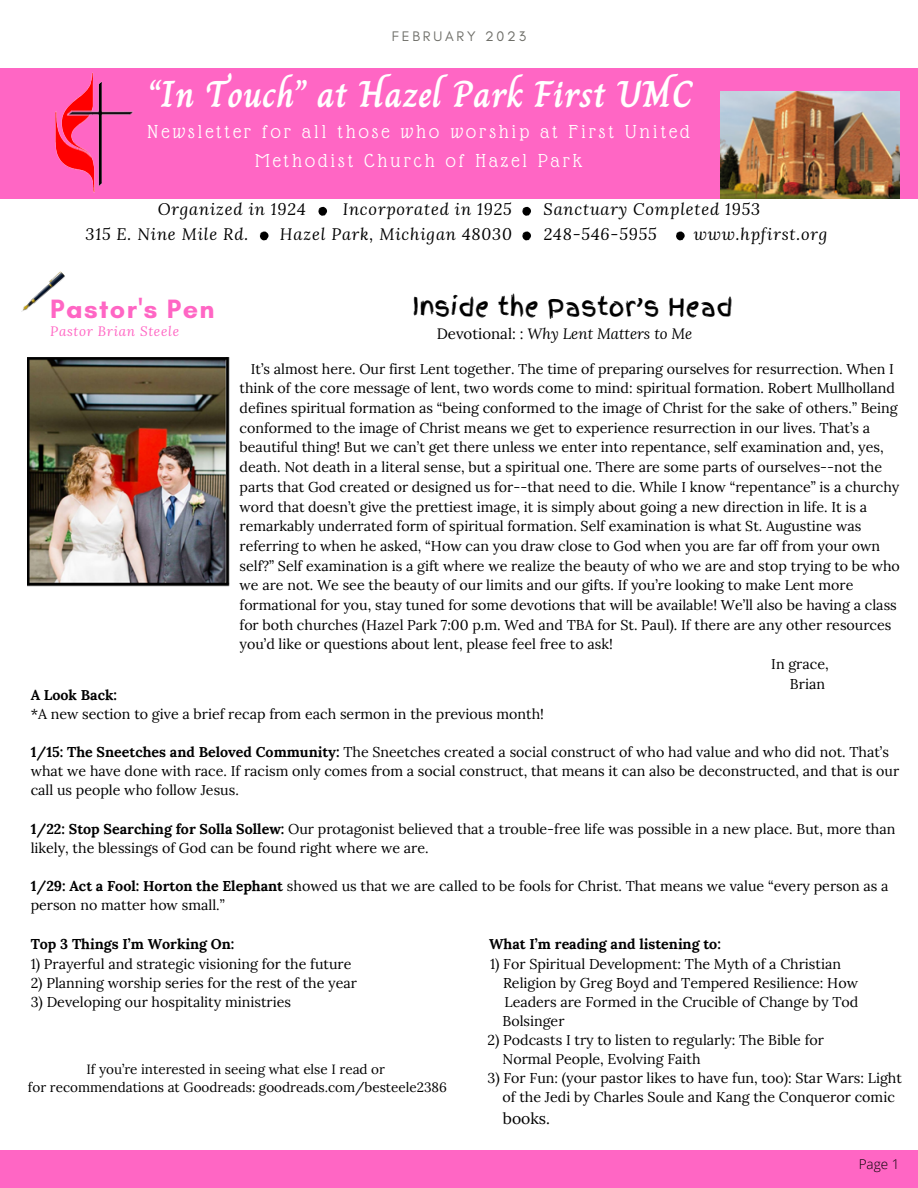
<style>
.page{position:relative;width:918px;height:1188px;background:#fff}
.page>*{position:absolute;margin:0;border:0;box-sizing:border-box;transform-origin:0 0}
.t1{font:700 37.5px "Charm";color:#fff}
.t2{font:700 27px "Glacial Indifference";letter-spacing:.05em;color:#ff66c4}
.t3{font:24.75px "Finger Paint";color:#000}
.t4{font:20.4px/28.2px "Glass Antiqua";letter-spacing:.15em;color:#fff;text-align:center}
.t5{font:italic 16.5px "Lora";letter-spacing:.05em;color:#000}
.t6{font:15.75px "Lora";color:#000}
.t7{font:italic 15px "Lora";color:#000}
.t8{font:14.25px/19.2px "Lora";color:#000}
.t9{font:700 14.25px "Lora";color:#000}
.t10{font:14.1px "Glacial Indifference";letter-spacing:.2em;color:#6d6d67}
.t11{font:13.5px/18px "Lora";color:#000;text-align:center}
.t12{font:italic 13.5px "Lora";letter-spacing:.05em;color:#ff66c4}
.t13{font:300 13.5px "Open Sans";color:#000}
.s1{font-style:normal}
.s2{font-weight:700}
</style>
<div class="page">
<div style="left:0;top:69px;width:918px;height:130px;background:#ff66c4"></div>
<div style="left:0;top:1150px;width:918px;height:38px;background:#ff66c4"></div>
<img style="left:55px;top:72px;width:78px;height:121px">
<img style="left:721px;top:92px;width:179px;height:107px">
<img style="left:21px;top:271px;width:44px;height:41px">
<svg style="left:318px;top:207px;width:9px;height:9px"></svg>
<svg style="left:522px;top:207px;width:9px;height:9px"></svg>
<svg style="left:676px;top:231px;width:9px;height:10px"></svg>
<svg style="left:522px;top:231px;width:9px;height:10px"></svg>
<svg style="left:260px;top:231px;width:9px;height:10px"></svg>
<img style="left:28px;top:357px;width:201px;height:230px">
<p class="t10" style="left:392px;top:28px;width:136px">FEBRUARY 2023</p>
<h1 class="t1" style="left:148px;top:65px;width:546px">“In Touch” at Hazel Park First UMC</h1>
<h3 class="t4" style="left:148px;top:118px;width:544px">Newsletter for all those who worship at First United<br>Methodist Church of Hazel Park</h3>
<p class="t5" style="left:158px;top:198px;width:149px">Organized in 1924</p>
<p class="t5" style="left:343px;top:198px;width:171px">Incorporated in 1925</p>
<p class="t5" style="left:544px;top:198px;width:218px">Sanctuary Completed 1953</p>
<p class="t5" style="left:86px;top:223px;width:164px">315 E. Nine Mile Rd.</p>
<p class="t5" style="left:280px;top:223px;width:233px">Hazel Park, Michigan 48030</p>
<p class="t5" style="left:544px;top:223px;width:115px">248-546-5955</p>
<p class="t5" style="left:694px;top:223px;width:135px">www.hpfirst.org</p>
<h3 class="t3" style="left:413px;top:288px;width:322px">Inside the Pastor’s Head</h3>
<p class="t7" style="left:437px;top:324px;width:257px"><span class="s1">Devotional: :</span> Why Lent Matters to Me</p>
<p class="t8" style="left:251px;top:359px;width:645px">It’s almost here. Our first Lent together. The time of preparing ourselves for resurrection. When I</p>
<p class="t8" style="left:240px;top:379px;width:657px">think of the core message of lent, two words come to mind: spiritual formation. Robert Mullholland</p>
<p class="t8" style="left:240px;top:398px;width:660px">defines spiritual formation as “being conformed to the image of Christ for the sake of others.” Being</p>
<p class="t8" style="left:240px;top:418px;width:632px">conformed to the image of Christ means we get to experience resurrection in our lives. That’s a</p>
<p class="t8" style="left:240px;top:438px;width:646px">beautiful thing! But we can’t get there unless we enter into repentance, self examination and, yes,</p>
<p class="t8" style="left:240px;top:457px;width:644px">death. Not death in a literal sense, but a spiritual one. There are some parts of ourselves--not the</p>
<p class="t8" style="left:240px;top:477px;width:661px">parts that God created or designed us for--that need to die. While I know “repentance” is a churchy</p>
<p class="t8" style="left:240px;top:497px;width:629px">word that doesn’t give the prettiest image, it is simply about going a new direction in life. It is a</p>
<p class="t8" style="left:240px;top:516px;width:623px">remarkably underrated form of spiritual formation. Self examination is what St. Augustine was</p>
<p class="t8" style="left:240px;top:536px;width:642px">referring to when he asked, “How can you draw close to God when you are far off from your own</p>
<p class="t8" style="left:240px;top:556px;width:662px">self?” Self examination is a gift where we realize the beauty of who we are and stop trying to be who</p>
<p class="t8" style="left:240px;top:575px;width:615px">we are not. We see the beauty of our limits and our gifts. If you’re looking to make Lent more</p>
<p class="t8" style="left:240px;top:595px;width:659px">formational for you, stay tuned for some devotions that will be available! We’ll also be having a class</p>
<p class="t8" style="left:240px;top:615px;width:653px">for both churches (Hazel Park 7:00 p.m. Wed and TBA for St. Paul). If there are any other resources</p>
<p class="t8" style="left:240px;top:635px;width:375px">you’d like or questions about lent, please feel free to ask!</p>
<p class="t8" style="left:771px;top:654px;width:59px">In grace,</p>
<p class="t8" style="left:790px;top:674px;width:37px">Brian</p>
<h2 class="t2" style="left:50px;top:293px;width:166px">Pastor's Pen</h2>
<p class="t12" style="left:50px;top:322px;width:130px">Pastor Brian Steele</p>
<p class="t9" style="left:31px;top:685px;width:88px">A Look Back:</p>
<p class="t8" style="left:31px;top:704px;width:515px">*A new section to give a brief recap from each sermon in the previous month!</p>
<p class="t8" style="left:31px;top:742px;width:870px"><span class="s2">1/15: The Sneetches and Beloved Community:</span> The Sneetches created a social construct of who had value and who did not. That’s what we have done with race. If racism only comes from a social construct, that means it can also be deconstructed, and that is our call us people who follow Jesus.</p>
<p class="t8" style="left:31px;top:819px;width:866px"><span class="s2">1/22: Stop Searching for Solla Sollew:</span> Our protagonist believed that a trouble-free life was possible in a new place. But, more than likely, the blessings of God can be found right where we are.</p>
<p class="t8" style="left:31px;top:876px;width:859px"><span class="s2">1/29: Act a Fool: Horton the Elephant</span> showed us that we are called to be fools for Christ. That means we value “every person as a person no matter how small.”</p>
<p class="t9" style="left:31px;top:935px;width:205px">Top 3 Things I’m Working On:</p>
<p class="t9" style="left:489px;top:935px;width:233px">What I’m reading and listening to:</p>
<p class="t8" style="left:31px;top:954px;width:322px">1) Prayerful and strategic visioning for the future</p>
<p class="t8" style="left:490px;top:954px;width:353px">1) For Spiritual Development: The Myth of a Christian</p>
<p class="t8" style="left:31px;top:973px;width:328px">2) Planning worship series for the rest of the year</p>
<p class="t8" style="left:503px;top:973px;width:357px">Religion by Greg Boyd and Tempered Resilience: How</p>
<p class="t8" style="left:31px;top:992px;width:262px">3) Developing our hospitality ministries</p>
<p class="t8" style="left:502px;top:992px;width:357px">Leaders are Formed in the Crucible of Change by Tod<br>Bolsinger</p>
<p class="t8" style="left:502px;top:1030px;width:323px;text-indent:-15px">2) Podcasts I try to listen to regularly: The Bible for<br>Normal People, Evolving Faith</p>
<p class="t8" style="left:488px;top:1068px;width:416px;text-align:center">3) For Fun: (your pastor likes to have fun, too): Star Wars: Light of the Jedi by Charles Soule and Kang the Conqueror comic</p>
<p class="t6" style="left:503px;top:1108px;width:49px">books.</p>
<p class="t11" style="left:28px;top:1060px;width:420px">If you’re interested in seeing what else I read or<br>for recommendations at Goodreads: goodreads.com/besteele2386</p>
<p class="t13" style="left:859px;top:1155px;width:42px">Page 1</p>
</div>
